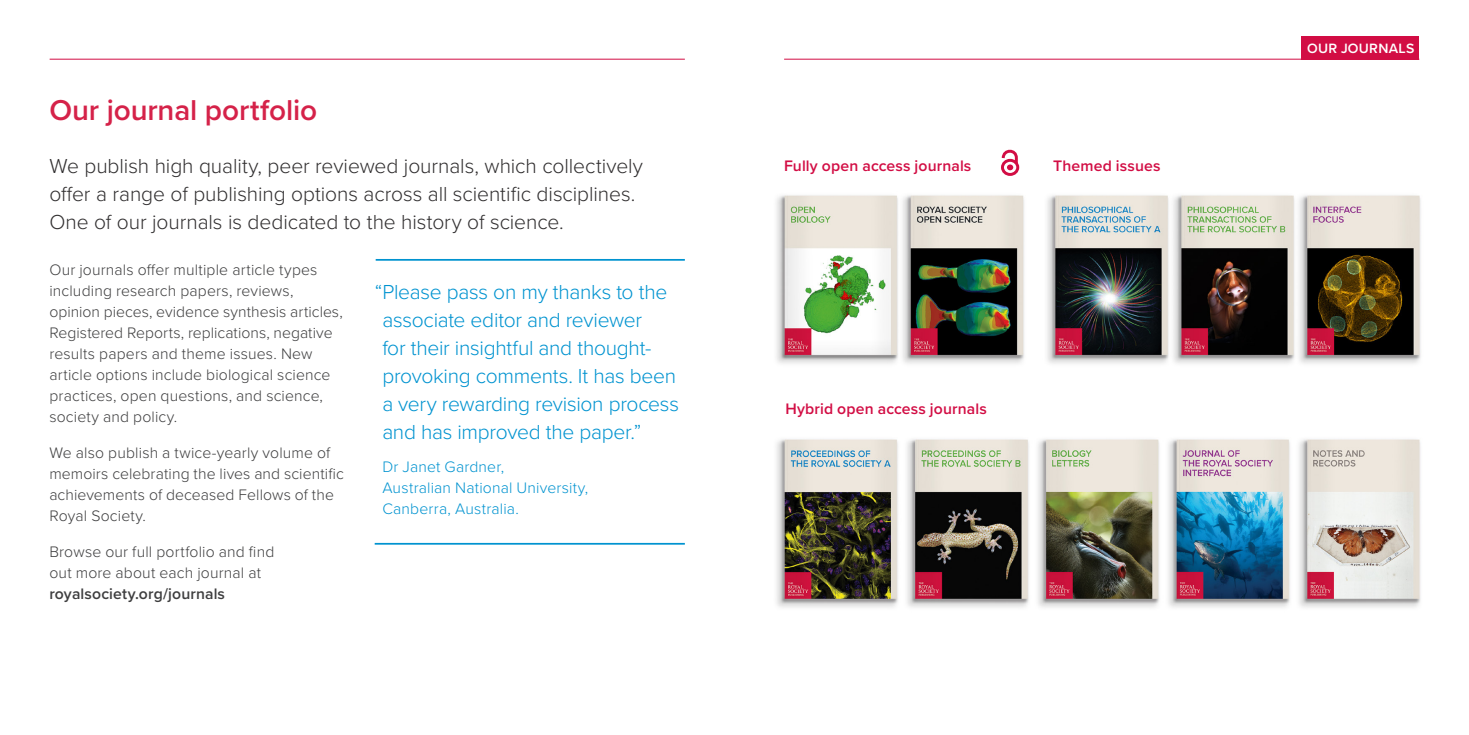
<style>
.page{position:relative;width:1469px;height:735px;background:#fff}
.page>*{position:absolute;margin:0;border:0;box-sizing:border-box;transform-origin:0 0}
.Body_Copy{font:600 29.75px "Proxima Nova";letter-spacing:-.005em;color:#d52249}
.intro{font:300 21px/28px "Proxima Nova";letter-spacing:-.005em;color:#312f30}
.t1{font:300 21px/28px "Proxima Nova";letter-spacing:-.015em;color:#0093d0}
.Body_Copy-2{font:300 15.75px/21px "Proxima Nova";letter-spacing:.01em;color:#3e3e3f}
.t2{font:300 15.75px/21px "Proxima Nova";letter-spacing:.01em;color:#0093d0}
.Body_Copy-3{font:600 15.75px "Proxima Nova";letter-spacing:.01em;color:#d20d44}
.Body_Copy-4{font:600 14px "Proxima Nova";letter-spacing:.02em;color:#fff}
.s1{font-weight:600}
</style>
<div class="page">
<div style="left:1301px;top:36px;width:118px;height:23px;background:#d20d44"></div>
<hr style="left:50px;top:59px;width:635px;height:1px;background:#d20d44">
<hr style="left:784px;top:59px;width:635px;height:1px;background:#d20d44">
<img style="left:776px;top:165px;width:645px;height:443px">
<svg style="left:1001px;top:150px;width:18px;height:26px"></svg>
<hr style="left:376px;top:259px;width:309px;height:1px;background:#0093d0">
<hr style="left:375px;top:542px;width:310px;height:2px;background:#0093d0">
<p class="Body_Copy" style="left:49px;top:88px;width:269px">Our journal portfolio</p>
<p class="intro" style="left:49px;top:151px;width:595px">We publish high quality, peer reviewed journals, which collectively offer a range of publishing options across all scientific disciplines.<br>One of our journals is dedicated to the history of science.</p>
<p class="Body_Copy-2" style="left:49px;top:258px;width:295px">Our journals offer multiple article types including research papers, reviews, opinion pieces, evidence synthesis articles, Registered Reports, replications, negative results papers and theme issues. New article options include biological science practices, open questions, and science, society and policy.</p>
<p class="Body_Copy-2" style="left:49px;top:441px;width:296px">We also publish a twice-yearly volume of memoirs celebrating the lives and scientific achievements of deceased Fellows of the Royal Society.</p>
<p class="Body_Copy-2" style="left:49px;top:540px;width:226px">Browse our full portfolio and find out more about each journal at <span class="s1">royalsociety.org/journals</span></p>
<p class="t1" style="left:382px;top:276px;width:298px;text-indent:-8px">“Please pass on my thanks to the associate editor and reviewer<br>for their insightful and thought&shy;provoking comments. It has been a very rewarding revision process and has improved the paper.”</p>
<p class="t2" style="left:382px;top:455px;width:207px">Dr Janet Gardner,<br>Australian National University,<br>Canberra, Australia.</p>
<p class="Body_Copy-3" style="left:784px;top:154px;width:189px">Fully open access journals</p>
<p class="Body_Copy-3" style="left:1053px;top:154px;width:109px">Themed issues</p>
<p class="Body_Copy-3" style="left:785px;top:397px;width:203px">Hybrid open access journals</p>
<p class="Body_Copy-4" style="left:1307px;top:38px;width:109px">OUR JOURNALS</p>
</div>
